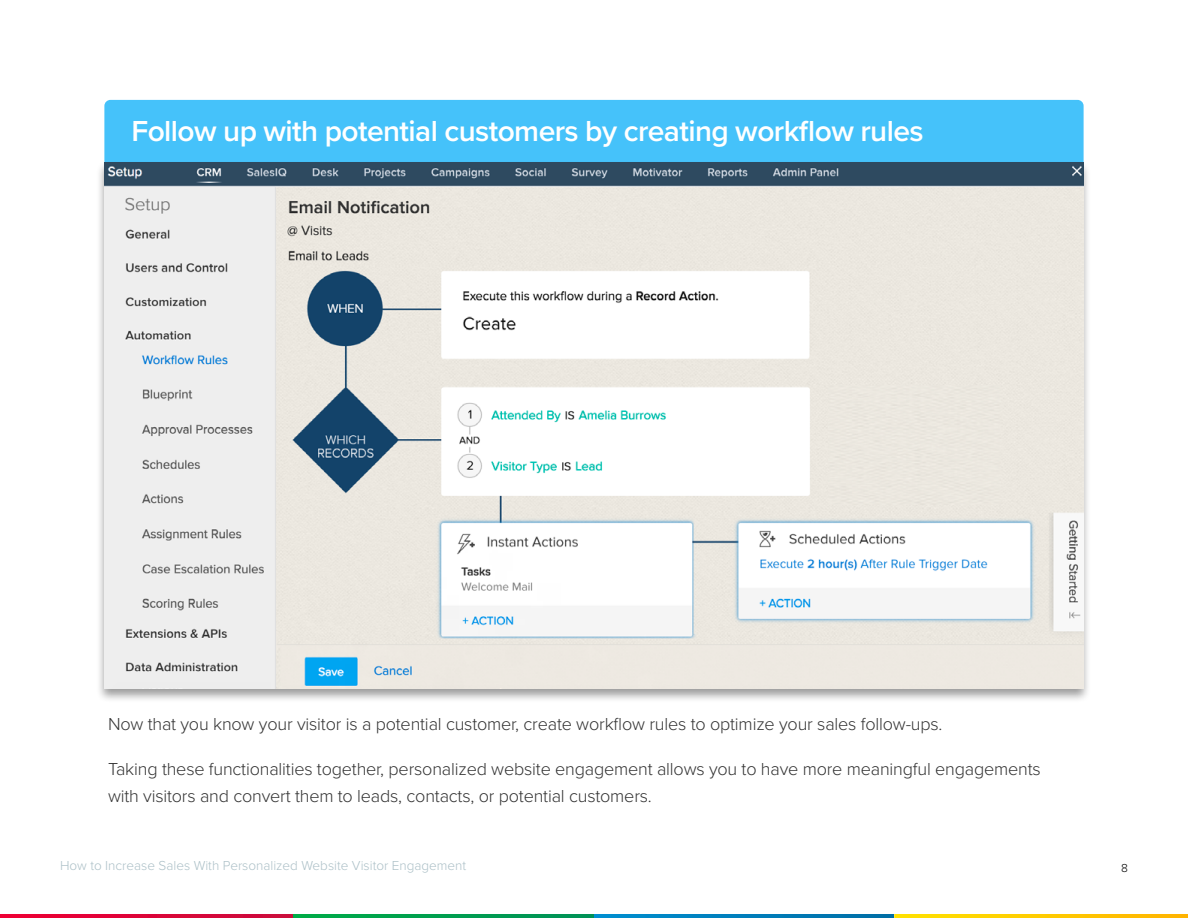
<style>
.page{position:relative;width:1188px;height:918px;background:#fff}
.page>*{position:absolute;margin:0;border:0;box-sizing:border-box;transform-origin:0 0}
.t1{font:600 30px "Proxima Nova";letter-spacing:-.02em;color:#fff}
.t2{font:300 18px/27px "Proxima Nova";letter-spacing:-.01em;color:#333}
.t3{font:300 13.5px "Proxima Nova";color:#acc0c7}
.t4{font:300 12px "Proxima Nova";color:#000}
</style>
<div class="page">
<img style="left:0;top:914px;width:1188px;height:4px">
<div style="left:104px;top:100px;width:980px;height:60px;background:#45c2fa"></div>
<div style="left:96px;top:160px;width:995px;height:543px;background:#000;opacity:.4"></div>
<img style="left:105px;top:162px;width:978px;height:527px">
<h1 class="t1" style="left:131px;top:109px;width:794px">Follow up with potential customers by creating workflow rules</h1>
<p class="t2" style="left:108px;top:709px;width:836px">Now that you know your visitor is a potential customer, create workflow rules to optimize your sales follow-ups.</p>
<p class="t2" style="left:108px;top:754px;width:934px">Taking these functionalities together, personalized website engagement allows you to have more meaningful engagements with visitors and convert them to leads, contacts, or potential customers.</p>
<p class="t3" style="left:60px;top:856px;width:408px">How to Increase Sales With Personalized Website Visitor Engagement</p>
<p class="t4" style="left:1121px;top:859px;width:8px">8</p>
</div>
